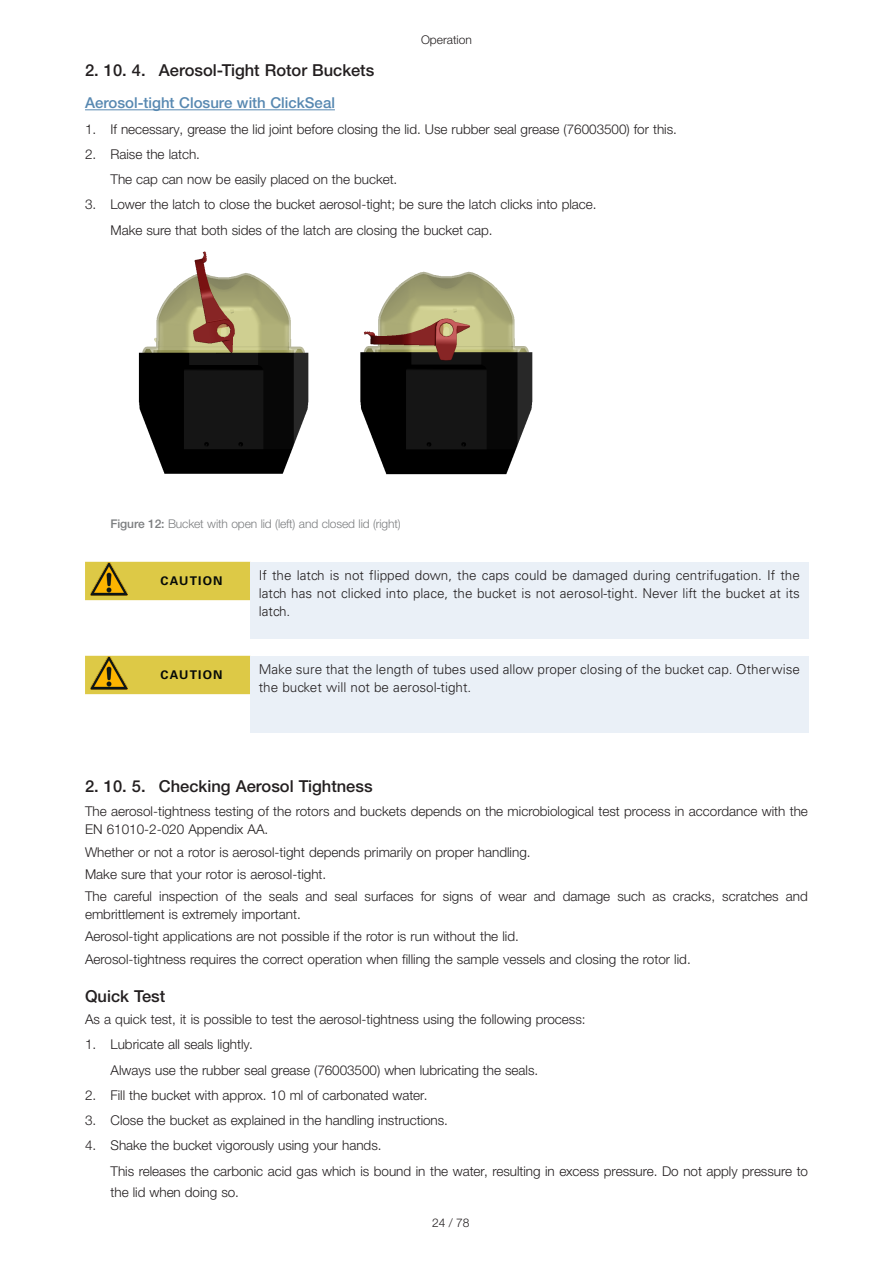
<style>
.page{position:relative;width:893px;height:1263px;background:#fff}
.page>*{position:absolute;margin:0;border:0;box-sizing:border-box;transform-origin:0 0}
.t1{font:500 16.5px "Helvetica Neue LTW1 G";color:#231f20}
.t2{font:500 16.5px "Helvetica Neue LT Std";color:#231f20}
.t3{font:500 15px "Helvetica Neue LTW1 G";color:#5788b1}
.t4{font:300 13.5px/25.2px "Helvetica Neue LTW1 G";letter-spacing:-.005em;color:#231f20}
.t5{font:300 13.5px/22.2px "Helvetica Neue LT Std";color:#231f20}
.t6{font:300 13.5px/18px "Univers LT Std";color:#231f20;text-align:justify}
.t7{font:300 12px "Helvetica Neue LTW1 G";letter-spacing:-.01em;color:#7c7e80}
.t8{font:300 12px "Helvetica Neue LT Std";color:#231f20}
.t9{font:700 12px "Univers LT Std";letter-spacing:.1em;color:#060a08}
.s1{font-weight:500}
</style>
<div class="page">
<hr style="left:85px;top:109px;width:250px;height:1px;background:#5788b1">
<img style="left:138px;top:252px;width:171px;height:222px">
<img style="left:360px;top:271px;width:173px;height:204px">
<div style="left:85px;top:562px;width:165px;height:38px;background:#ddc946"></div>
<div style="left:250px;top:562px;width:558px;height:77px;background:#eaf0f7"></div>
<div style="left:85px;top:656px;width:165px;height:38px;background:#ddc946"></div>
<div style="left:250px;top:656px;width:558px;height:77px;background:#eaf0f7"></div>
<img style="left:90px;top:563px;width:38px;height:32px">
<img style="left:90px;top:657px;width:38px;height:32px">
<p class="t8" style="left:421px;top:33px;width:52px">Operation</p>
<p class="t1" style="left:85px;top:60px;width:291px">2. 10. 4. Aerosol-Tight Rotor Buckets</p>
<p class="t3" style="left:85px;top:94px;width:251px">Aerosol-tight Closure with ClickSeal</p>
<p class="t4" style="left:85px;top:116px;width:593px">1. If necessary, grease the lid joint before closing the lid. Use rubber seal grease (76003500) for this.</p>
<p class="t4" style="left:111px;top:141px;width:288px;text-indent:-26px">2. Raise the latch.<br>The cap can now be easily placed on the bucket.</p>
<p class="t4" style="left:111px;top:192px;width:487px;text-indent:-26px">3. Lower the latch to close the bucket aerosol-tight; be sure the latch clicks into place.<br>Make sure that both sides of the latch are closing the bucket cap.</p>
<p class="t7" style="left:111px;top:516px;width:292px"><span class="s1">Figure 12:</span> Bucket with open lid (left) and closed lid (right)</p>
<p class="t9" style="left:161px;top:574px;width:64px">CAUTION</p>
<p class="t6" style="left:259px;top:566px;width:543px">If the latch is not flipped down, the caps could be damaged during centrifugation. If the latch has not clicked into place, the bucket is not aerosol-tight. Never lift the bucket at its latch.</p>
<p class="t9" style="left:161px;top:668px;width:64px">CAUTION</p>
<p class="t6" style="left:259px;top:660px;width:543px">Make sure that the length of tubes used allow proper closing of the bucket cap. Otherwise the bucket will not be aerosol-tight.</p>
<p class="t1" style="left:85px;top:776px;width:289px">2. 10. 5. Checking Aerosol Tightness</p>
<p class="t5" style="left:85px;top:802px;width:724px;line-height:18px">The aerosol-tightness testing of the rotors and buckets depends on the microbiological test process in accordance with the<br>EN 61010-2-020 Appendix AA.</p>
<p class="t5" style="left:85px;top:840px;width:724px">Whether or not a rotor is aerosol-tight depends primarily on proper handling.<br>Make sure that your rotor is aerosol-tight.<br>The careful inspection of the seals and seal surfaces for signs of wear and damage such as cracks, scratches and</p>
<p class="t5" style="left:85px;top:903px;width:607px">embrittlement is extremely important.<br>Aerosol-tight applications are not possible if the rotor is run without the lid.<br>Aerosol-tightness requires the correct operation when filling the sample vessels and closing the rotor lid.</p>
<p class="t2" style="left:85px;top:986px;width:82px">Quick Test</p>
<p class="t5" style="left:85px;top:1008px;width:502px">As a quick test, it is possible to test the aerosol-tightness using the following process:</p>
<p class="t4" style="left:111px;top:1032px;width:429px;text-indent:-26px">1. Lubricate all seals lightly.<br>Always use the rubber seal grease (76003500) when lubricating the seals.</p>
<p class="t4" style="left:85px;top:1082px;width:344px">2. Fill the bucket with approx. 10 ml of carbonated water.</p>
<p class="t4" style="left:85px;top:1108px;width:364px">3. Close the bucket as explained in the handling instructions.</p>
<p class="t4" style="left:111px;top:1133px;width:699px;text-indent:-26px">4. Shake the bucket vigorously using your hands.<br>This releases the carbonic acid gas which is bound in the water, resulting in excess pressure. Do not apply pressure to</p>
<p class="t4" style="left:111px;top:1179px;width:130px">the lid when doing so.</p>
<p class="t8" style="left:432px;top:1215px;width:39px">24 / 78</p>
</div>
